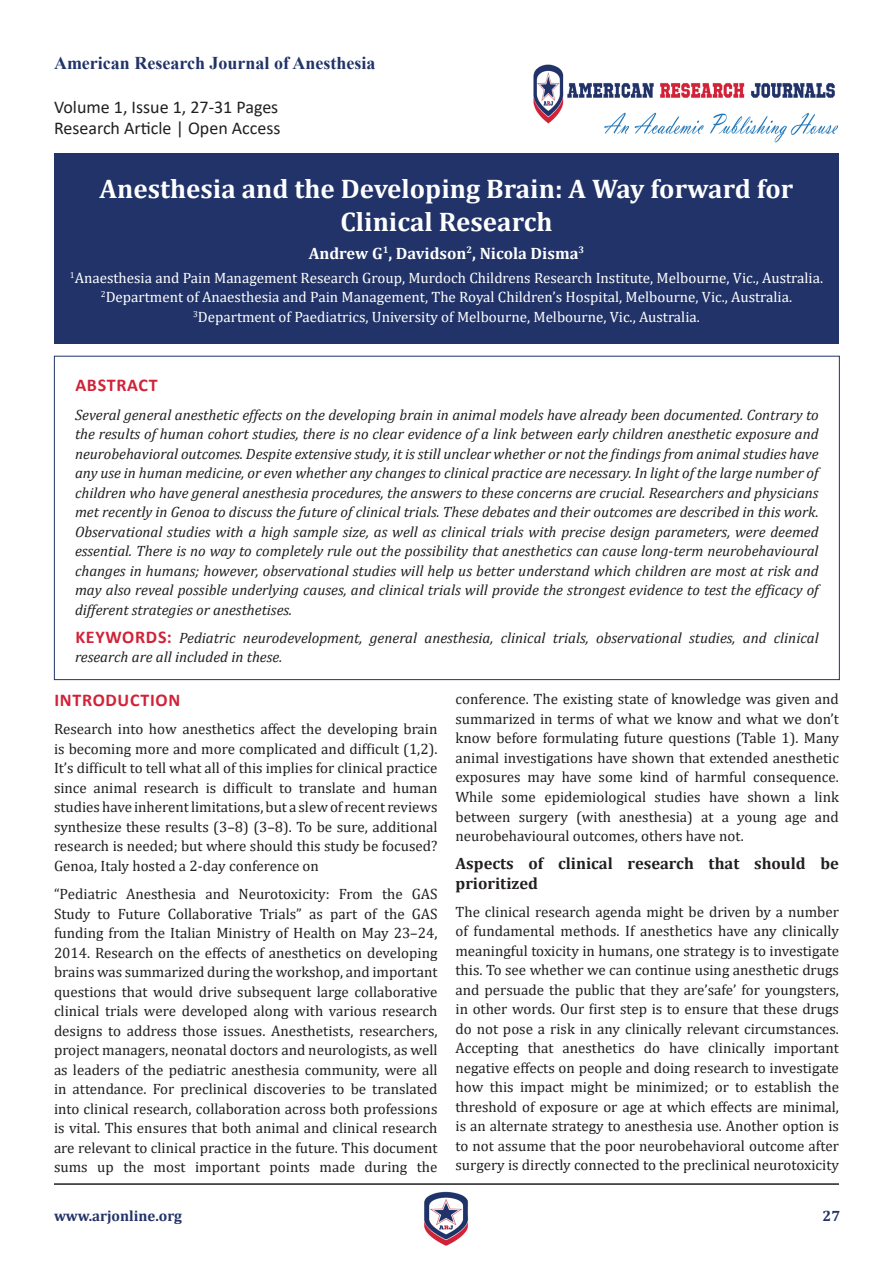
<style>
.page{position:relative;width:893px;height:1263px;background:#fff}
.page>*{position:absolute;margin:0;border:0;box-sizing:border-box;transform-origin:0 0}
.t1{font:700 27px/33px "Cambria";color:#fff;text-align:center}
.t2{font:18px "Calibri";color:#231f20}
.t3{font:700 18px "Times New Roman";color:#213368}
.t4{font:700 18px "Calibri";letter-spacing:.04em;color:#d12238}
.t5{font:700 16.5px/19.5px "Cambria";color:#231f20}
.t6{font:700 16.5px "Cambria";color:#fff}
.t7{font:15px/19.5px "Cambria";color:#231f20;text-align:justify}
.t8{font:italic 15px/19.5px "Cambria";color:#231f20;text-align:justify}
.t9{font:15px "Cambria";color:#fff}
.t10{font:700 15px "Cambria";color:#213368}
.s1{font-family:"Calibri";font-weight:700;font-style:normal;font-size:18px;color:#d12238}
</style>
<div class="page">
<img style="left:424px;top:1191px;width:45px;height:55px">
<hr style="left:54px;top:1183px;width:785px;height:2px;background:#231f20">
<img style="left:533px;top:64px;width:306px;height:79px">
<div style="left:54px;top:153px;width:785px;height:191px;background:#213368"></div>
<p class="t3" style="left:54px;top:50px;width:323px">American Research Journal of Anesthesia</p>
<p class="t2" style="left:54px;top:94px;width:226px">Volume 1, Issue 1, 27-31 Pages</p>
<p class="t2" style="left:54px;top:116px;width:228px">Research Article | Open Access</p>
<p class="t1" style="left:100px;top:171px;width:695px">Anesthesia and the Developing Brain: A Way forward for<br>Clinical Research</p>
<p class="t6" style="left:309px;top:241px;width:277px">Andrew G<sup>1</sup>, Davidson<sup>2</sup>, Nicola Disma<sup>3</sup></p>
<p class="t9" style="left:70px;top:269px;width:755px"><sup>1</sup>Anaesthesia and Pain Management Research Group, Murdoch Childrens Research Institute, Melbourne, Vic., Australia.</p>
<p class="t9" style="left:101px;top:288px;width:693px"><sup>2</sup>Department of Anaesthesia and Pain Management, The Royal Children’s Hospital, Melbourne, Vic., Australia.</p>
<p class="t9" style="left:193px;top:308px;width:508px"><sup>3</sup>Department of Paediatrics, University of Melbourne, Melbourne, Vic., Australia.</p>
<p class="t4" style="left:75px;top:373px;width:84px">ABSTRACT</p>
<p class="t8" style="left:75px;top:404px;width:745px">Several general anesthetic effects on the developing brain in animal models have already been documented. Contrary to the results of human cohort studies, there is no clear evidence of a link between early children anesthetic exposure and neurobehavioral outcomes. Despite extensive study, it is still unclear whether or not the findings from animal studies have any use in human medicine, or even whether any changes to clinical practice are necessary. In light of the large number of children who have general anesthesia procedures, the answers to these concerns are crucial. Researchers and physicians met recently in Genoa to discuss the future of clinical trials. These debates and their outcomes are described in this work.<br>Observational studies with a high sample size, as well as clinical trials with precise design parameters, were deemed essential. There is no way to completely rule out the possibility that anesthetics can cause long-term neurobehavioural changes in humans; however, observational studies will help us better understand which children are most at risk and may also reveal possible underlying causes, and clinical trials will provide the strongest evidence to test the efficacy of different strategies or anesthetises.</p>
<p class="t8" style="left:75px;top:627px;width:745px"><span class="s1">KEYWORDS:</span> Pediatric neurodevelopment, general anesthesia, clinical trials, observational studies, and clinical research are all included in these.</p>
<p class="t4" style="left:54px;top:688px;width:127px">INTRODUCTION</p>
<p class="t7" style="left:54px;top:719px;width:385px">Research into how anesthetics affect the developing brain is becoming more and more complicated and difficult (1,2).<br>It’s difficult to tell what all of this implies for clinical practice since animal research is difficult to translate and human studies have inherent limitations, but a slew of recent reviews synthesize these results (3–8) (3–8). To be sure, additional research is needed; but where should this study be focused?<br>Genoa, Italy hosted a 2-day conference on</p>
<p class="t7" style="left:54px;top:884px;width:385px">“Pediatric Anesthesia and Neurotoxicity: From the GAS Study to Future Collaborative Trials” as part of the GAS funding from the Italian Ministry of Health on May 23–24, 2014. Research on the effects of anesthetics on developing brains was summarized during the workshop, and important questions that would drive subsequent large collaborative clinical trials were developed along with various research designs to address those issues. Anesthetists, researchers, project managers, neonatal doctors and neurologists, as well as leaders of the pediatric anesthesia community, were all in attendance. For preclinical discoveries to be translated into clinical research, collaboration across both professions is vital. This ensures that both animal and clinical research are relevant to clinical practice in the future. This document sums up the most important points made during the</p>
<p class="t7" style="left:455px;top:689px;width:385px">conference. The existing state of knowledge was given and summarized in terms of what we know and what we don’t know before formulating future questions (Table 1). Many animal investigations have shown that extended anesthetic exposures may have some kind of harmful consequence.<br>While some epidemiological studies have shown a link between surgery (with anesthesia) at a young age and neurobehavioural outcomes, others have not.</p>
<p class="t5" style="left:455px;top:853px;width:385px">Aspects of clinical research that should be prioritized</p>
<p class="t7" style="left:455px;top:902px;width:385px">The clinical research agenda might be driven by a number of fundamental methods. If anesthetics have any clinically meaningful toxicity in humans, one strategy is to investigate this. To see whether we can continue using anesthetic drugs and persuade the public that they are’safe’ for youngsters, in other words. Our first step is to ensure that these drugs do not pose a risk in any clinically relevant circumstances.<br>Accepting that anesthetics do have clinically important negative effects on people and doing research to investigate how this impact might be minimized; or to establish the threshold of exposure or age at which effects are minimal, is an alternate strategy to anesthesia use. Another option is to not assume that the poor neurobehavioral outcome after surgery is directly connected to the preclinical neurotoxicity</p>
<p class="t10" style="left:54px;top:1205px;width:130px">www.arjonline.org</p>
<p class="t10" style="left:822px;top:1205px;width:19px">27</p>
</div>
